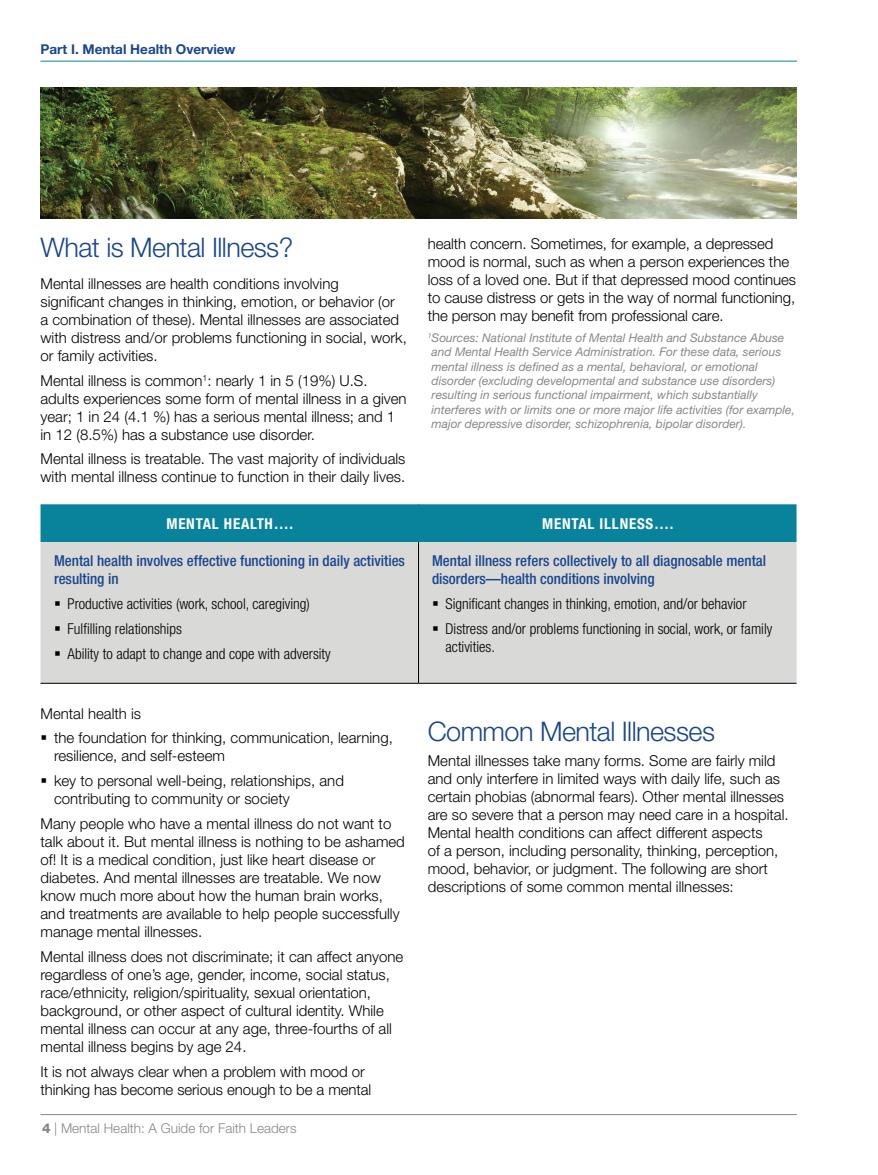
<style>
.page{position:relative;width:878px;height:1175px;background:#fff}
.page>*{position:absolute;margin:0;border:0;box-sizing:border-box;transform-origin:0 0}
.t1{font:300 27px "Helvetica Neue LT Std";letter-spacing:-.02em;color:#1a468d}
.t2{font:300 15px/18px "Helvetica Neue LT Std";color:#000}
.t3{font:300 condensed 15px/24.8px "Helvetica Neue LT Std";color:#000}
.t4{font:500 condensed 15px/18px "Helvetica Neue LT Std";color:#1a468d}
.t5{font:700 condensed 15px "Helvetica Neue LT Std";letter-spacing:.05em;color:#fff}
.t6{font:300 13.5px "Helvetica Neue LT Std";color:#868887}
.t7{font:700 13.5px "Helvetica Neue LT Std";color:#1a468d}
.t8{font:italic 12px/14.4px "Helvetica Neue LT Std";color:#868887}
.s1{font-weight:800}
</style>
<div class="page">
<hr style="left:40px;top:1114px;width:756px;height:1px;background:#868887">
<hr style="left:40px;top:61px;width:756px;height:1px;background:#09839b">
<div style="left:40px;top:504px;width:756px;height:38px;background:#09839b"></div>
<div style="left:40px;top:542px;width:756px;height:141px;background:#d9d9d8"></div>
<hr style="left:40px;top:683px;width:378px;height:1px;background:#000">
<hr style="left:418px;top:683px;width:378px;height:1px;background:#000">
<hr style="left:418px;top:542px;width:1px;height:141px;background:#000">
<hr style="left:418px;top:504px;width:1px;height:38px;background:#09839b">
<img style="left:40px;top:88px;width:756px;height:130px">
<svg style="left:55px;top:601px;width:5px;height:5px"></svg>
<svg style="left:55px;top:626px;width:5px;height:4px"></svg>
<svg style="left:55px;top:651px;width:5px;height:4px"></svg>
<svg style="left:433px;top:601px;width:4px;height:5px"></svg>
<svg style="left:433px;top:626px;width:4px;height:4px"></svg>
<p class="t7" style="left:40px;top:41px;width:196px">Part I. Mental Health Overview</p>
<h1 class="t1" style="left:40px;top:231px;width:254px">What is Mental Illness?</h1>
<p class="t2" style="left:40px;top:274px;width:368px">Mental illnesses are health conditions involving<br>significant changes in thinking, emotion, or behavior (or<br>a combination of these). Mental illnesses are associated with distress and/or problems functioning in social, work, or family activities.</p>
<p class="t2" style="left:40px;top:371px;width:367px">Mental illness is common<sup>1</sup>: nearly 1 in 5 (19%) U.S. adults experiences some form of mental illness in a given year; 1 in 24 (4.1 %) has a serious mental illness; and 1 in 12 (8.5%) has a substance use disorder.</p>
<p class="t2" style="left:41px;top:450px;width:366px">Mental illness is treatable. The vast majority of individuals with mental illness continue to function in their daily lives.</p>
<p class="t2" style="left:428px;top:234px;width:370px">health concern. Sometimes, for example, a depressed mood is normal, such as when a person experiences the loss of a loved one. But if that depressed mood continues to cause distress or gets in the way of normal functioning, the person may benefit from professional care.</p>
<p class="t8" style="left:431px;top:330px;width:365px;text-indent:-4px"><sup>1</sup>Sources: National Institute of Mental Health and Substance Abuse and Mental Health Service Administration. For these data, serious mental illness is defined as a mental, behavioral, or emotional disorder (excluding developmental and substance use disorders) resulting in serious functional impairment, which substantially interferes with or limits one or more major life activities (for example, major depressive disorder, schizophrenia, bipolar disorder).</p>
<p class="t5" style="left:166px;top:514px;width:128px">MENTAL HEALTH….</p>
<p class="t5" style="left:542px;top:514px;width:133px">MENTAL ILLNESS….</p>
<p class="t4" style="left:54px;top:552px;width:352px">Mental health involves effective functioning in daily activities resulting in</p>
<p class="t3" style="left:68px;top:591px;width:265px">Productive activities (work, school, caregiving)<br>Fulfilling relationships<br>Ability to adapt to change and cope with adversity</p>
<p class="t4" style="left:432px;top:552px;width:335px">Mental illness refers collectively to all diagnosable mental disorders—health conditions involving</p>
<p class="t3" style="left:445px;top:591px;width:328px">Significant changes in thinking, emotion, and/or behavior<br>Distress and/or problems functioning in social, work, or family</p>
<p class="t3" style="left:445px;top:634px;width:51px">activities.</p>
<p class="t2" style="left:54px;top:700px;width:340px;line-height:24.8px;text-indent:-13px">Mental health is<br>the foundation for thinking, communication, learning,</p>
<p class="t2" style="left:54px;top:743px;width:291px;line-height:24.8px">resilience, and self-esteem<br>key to personal well-being, relationships, and</p>
<p class="t2" style="left:41px;top:786px;width:352px;line-height:24.8px;text-indent:14px">contributing to community or society<br>Many people who have a mental illness do not want to</p>
<p class="t2" style="left:41px;top:832px;width:366px">talk about it. But mental illness is nothing to be ashamed of! It is a medical condition, just like heart disease or diabetes. And mental illnesses are treatable. We now know much more about how the human brain works, and treatments are available to help people successfully manage mental illnesses.</p>
<p class="t2" style="left:41px;top:947px;width:364px">Mental illness does not discriminate; it can affect anyone regardless of one’s age, gender, income, social status, race/ethnicity, religion/spirituality, sexual orientation, background, or other aspect of cultural identity. While mental illness can occur at any age, three-fourths of all mental illness begins by age 24.</p>
<p class="t2" style="left:41px;top:1062px;width:332px">It is not always clear when a problem with mood or thinking has become serious enough to be a mental</p>
<p class="t6" style="left:42px;top:1120px;width:256px"><span class="s1">4</span> | Mental Health: A Guide for Faith Leaders</p>
<h1 class="t1" style="left:428px;top:714px;width:289px">Common Mental Illnesses</h1>
<p class="t2" style="left:428px;top:751px;width:362px">Mental illnesses take many forms. Some are fairly mild and only interfere in limited ways with daily life, such as certain phobias (abnormal fears). Other mental illnesses are so severe that a person may need care in a hospital.<br>Mental health conditions can affect different aspects<br>of a person, including personality, thinking, perception, mood, behavior, or judgment. The following are short descriptions of some common mental illnesses:</p>
</div>
